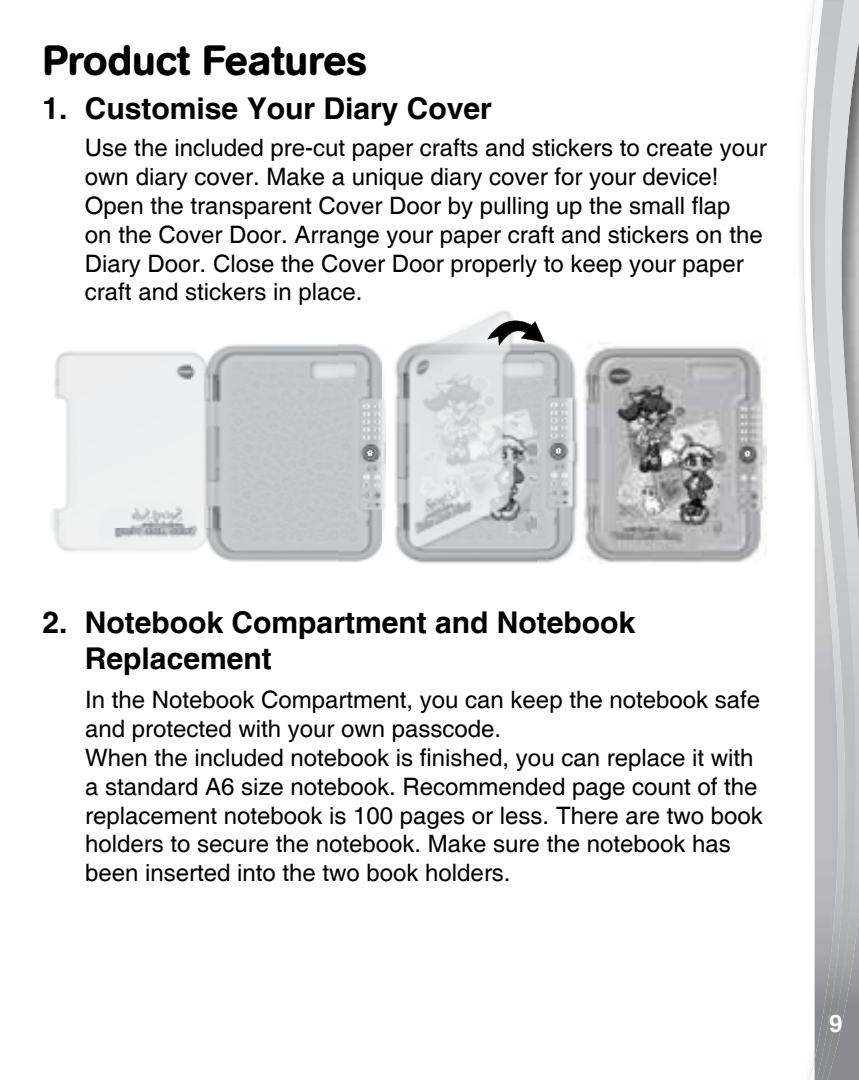
<style>
.page{position:relative;width:859px;height:1080px;background:#fff}
.page>*{position:absolute;margin:0;border:0;box-sizing:border-box;transform-origin:0 0}
.t1{font:500 42px "AG Book Rounded";color:#000}
.t2{font:700 30px/36px "Helvetica";color:#000}
.t3{font:24px/28.8px "Helvetica";color:#000}
.t4{font:700 24px "Helvetica";color:#fff}
</style>
<div class="page">
<svg style="left:802px;top:0;width:13px;height:1080px"></svg>
<img style="left:858px;top:3px;width:1px;height:1077px">
<img style="left:848px;top:3px;width:10px;height:1077px">
<svg style="left:823px;top:0;width:36px;height:3px"></svg>
<img style="left:815px;top:1px;width:33px;height:1079px">
<img style="left:394px;top:310px;width:142px;height:81px">
<img style="left:536px;top:342px;width:43px;height:222px">
<img style="left:394px;top:391px;width:142px;height:173px">
<img style="left:583px;top:343px;width:184px;height:220px">
<svg style="left:487px;top:320px;width:58px;height:26px"></svg>
<img style="left:52px;top:344px;width:330px;height:218px">
<img style="left:382px;top:376px;width:4px;height:154px">
<svg style="left:365px;top:448px;width:9px;height:10px"></svg>
<svg style="left:554px;top:446px;width:9px;height:9px"></svg>
<svg style="left:743px;top:449px;width:9px;height:9px"></svg>
<h1 class="t1" style="left:42px;top:35px;width:326px">Product Features</h1>
<p class="t2" style="left:42px;top:90px;width:451px">1. Customise Your Diary Cover</p>
<p class="t3" style="left:85px;top:135px;width:683px">Use the included pre-cut paper crafts and stickers to create your own diary cover. Make a unique diary cover for your device!<br>Open the transparent Cover Door by pulling up the small flap<br>on the Cover Door. Arrange your paper craft and stickers on the Diary Door. Close the Cover Door properly to keep your paper craft and stickers in place.</p>
<p class="t2" style="left:85px;top:604px;width:552px;text-indent:-43px">2. Notebook Compartment and Notebook<br>Replacement</p>
<p class="t3" style="left:85px;top:686px;width:679px">In the Notebook Compartment, you can keep the notebook safe and protected with your own passcode.<br>When the included notebook is finished, you can replace it with a standard A6 size notebook. Recommended page count of the replacement notebook is 100 pages or less. There are two book holders to secure the notebook. Make sure the notebook has been inserted into the two book holders.</p>
<p class="t4" style="left:829px;top:1008px;width:15px">9</p>
</div>
